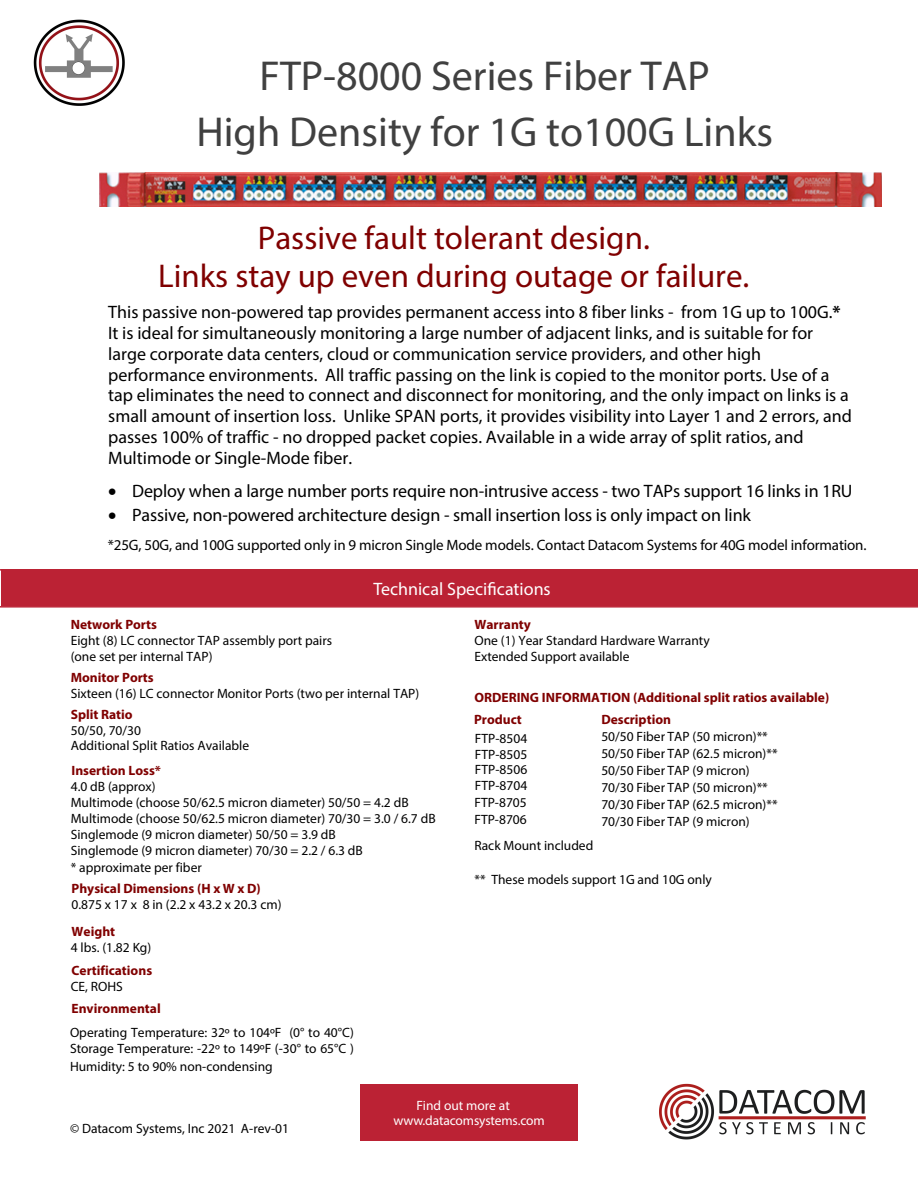
<style>
.page{position:relative;width:918px;height:1188px;background:#fff}
.page>*{position:absolute;margin:0;border:0;box-sizing:border-box;transform-origin:0 0}
.t1{font:42px/56.4px "Myriad Pro";color:#404040;text-align:center}
.t2{font:33px/38.2px "Myriad Pro";color:#800000;text-align:center}
.t3{font:18px/20.9px "Myriad Pro";color:#000}
.t4{font:18px "Myriad Pro Regular 2";color:#fff}
.t5{font:15px "Myriad Pro";letter-spacing:-.01em;color:#000}
.t6{font:13.5px/16.8px "Myriad Pro";color:#000}
.t7{font:700 13.5px "Myriad Pro";color:#800000}
.t8{font:13.5px/15px "Myriad Pro";letter-spacing:-.01em;color:#fff}
.s1{font-weight:700}
.s2{font-family:"Myriad Pro"}
.s3{font-weight:700;color:#800000}
</style>
<div class="page">
<div style="left:1px;top:569px;width:917px;height:39px;background:#bb2234"></div>
<img style="left:33px;top:19px;width:92px;height:87px">
<div style="left:360px;top:1085px;width:218px;height:56px;background:#bb2234"></div>
<img style="left:99px;top:173px;width:783px;height:34px">
<img style="left:660px;top:1083px;width:206px;height:57px">
<h1 class="t1" style="left:196px;top:47px;width:578px">FTP-8000 Series Fiber TAP<br>High Density for 1G to100G Links</h1>
<h2 class="t2" style="left:158px;top:218px;width:593px">Passive fault tolerant design.<br>Links stay up even during outage or failure.</h2>
<p class="t3" style="left:108px;top:301px;width:745px">This passive non-powered tap provides permanent access into 8 fiber links - from 1G up to 100G.<span class="s1">* </span>It is ideal for simultaneously monitoring a large number of adjacent links, and is suitable for for large corporate data centers, cloud or communication service providers, and other high performance environments. All traffic passing on the link is copied to the monitor ports. Use of a tap eliminates the need to connect and disconnect for monitoring, and the only impact on links is a small amount of insertion loss. Unlike SPAN ports, it provides visibility into Layer 1 and 2 errors, and passes 100% of traffic - no dropped packet copies. Available in a wide array of split ratios, and Multimode or Single-Mode fiber.</p>
<h3 class="t3" style="left:108px;top:480px;width:746px">• Deploy when a large number ports require non-intrusive access - two TAPs support 16 links in 1RU</h3>
<h3 class="t3" style="left:108px;top:504px;width:644px">• Passive, non-powered architecture design - small insertion loss is only impact on link</h3>
<p class="t5" style="left:108px;top:535px;width:760px">*25G, 50G, and 100G supported only in 9 micron Single Mode models. Contact Datacom Systems for 40G model information.</p>
<p class="t4" style="left:373px;top:578px;width:179px"><span class="s2">T</span>echnical Specifica<span class="s2">tions</span></p>
<p class="t7" style="left:71px;top:615px;width:88px">Network Ports</p>
<p class="t6" style="left:71px;top:632px;width:263px">Eight (8) LC connector TAP assembly port pairs (one set per internal TAP)</p>
<p class="t7" style="left:71px;top:669px;width:84px">Monitor Ports</p>
<p class="t6" style="left:71px;top:685px;width:350px">Sixteen (16) LC connector Monitor Ports (two per internal TAP)</p>
<p class="t7" style="left:71px;top:705px;width:64px">Split Ratio</p>
<p class="t6" style="left:71px;top:722px;width:180px;line-height:15.9px">50/50, 70/30<br>Additional Split Ratios Available</p>
<p class="t7" style="left:72px;top:761px;width:91px">Insertion Loss*</p>
<p class="t6" style="left:71px;top:778px;width:366px;line-height:16.2px">4.0 dB (approx)<br>Multimode (choose 50/62.5 micron diameter) 50/50 = 4.2 dB Multimode (choose 50/62.5 micron diameter) 70/30 = 3.0 / 6.7 dB Singlemode (9 micron diameter) 50/50 = 3.9 dB<br>Singlemode (9 micron diameter) 70/30 = 2.2 / 6.3 dB<br>* approximate per fiber</p>
<p class="t7" style="left:72px;top:880px;width:191px">Physical Dimensions (H x W x D)</p>
<p class="t6" style="left:72px;top:896px;width:212px">0.875 x 17 x 8 in (2.2 x 43.2 x 20.3 cm)</p>
<p class="t7" style="left:72px;top:923px;width:45px">Weight</p>
<p class="t6" style="left:71px;top:939px;width:82px">4 lbs. (1.82 Kg)</p>
<p class="t7" style="left:72px;top:961px;width:82px">Certifications</p>
<p class="t6" style="left:71px;top:978px;width:54px">CE, ROHS</p>
<p class="t7" style="left:72px;top:1000px;width:91px">Environmental</p>
<p class="t6" style="left:70px;top:1023px;width:285px;text-align:justify">Operating Temperature: 32º to 104ºF (0° to 40°C)<br>Storage Temperature: -22º to 149ºF (-30° to 65°C )<br>Humidity: 5 to 90% non-condensing</p>
<p class="t7" style="left:475px;top:616px;width:58px">Warranty</p>
<p class="t6" style="left:475px;top:632px;width:237px;line-height:16.4px">One (1) Year Standard Hardware Warranty<br>Extended Support available</p>
<p class="t7" style="left:475px;top:689px;width:356px">ORDERING INFORMATION (Additional split ratios available)</p>
<p class="t7" style="left:474px;top:711px;width:49px">Product</p>
<p class="t6" style="left:475px;top:730px;width:54px;line-height:15.5px;text-align:justify">FTP-8504<br>FTP-8505<br>FTP-8506</p>
<p class="t6" style="left:475px;top:777px;width:54px">FTP-8704</p>
<p class="t6" style="left:475px;top:794px;width:54px">FTP-8705<br>FTP-8706</p>
<p class="t6" style="left:475px;top:837px;width:120px">Rack Mount included</p>
<p class="t6" style="left:601px;top:711px;width:178px"><span class="s3">Description<br></span>50/50 Fiber TAP (50 micron)**<br>50/50 Fiber TAP (62.5 micron)**<br>50/50 Fiber TAP (9 micron)<br>70/30 Fiber TAP (50 micron)**<br>70/30 Fiber TAP (62.5 micron)**<br>70/30 Fiber TAP (9 micron)</p>
<p class="t6" style="left:475px;top:871px;width:239px">** These models support 1G and 10G only</p>
<p class="t6" style="left:70px;top:1120px;width:221px">© Datacom Systems, Inc 2021 A-rev-01</p>
<p class="t8" style="left:393px;top:1098px;width:153px;text-indent:23px">Find out more at www.datacomsystems.com</p>
</div>
